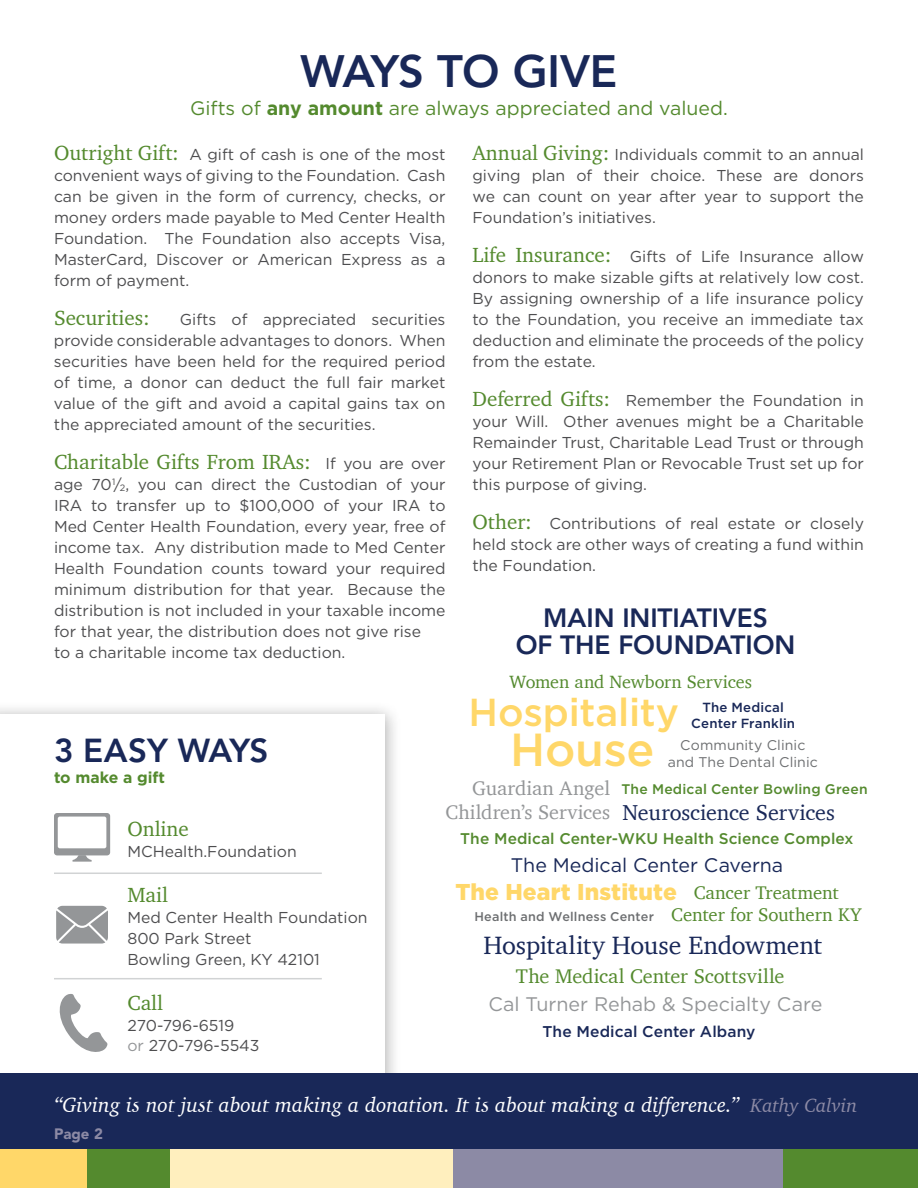
<style>
.page{position:relative;width:918px;height:1188px;background:#fff}
.page>*{position:absolute;margin:0;border:0;box-sizing:border-box;transform-origin:0 0}
.t1{font:500 46.35px "Gotham";letter-spacing:-.005em;color:#ffd769}
.t2{font:800 45px "Avenir";letter-spacing:-.02em;color:#192858}
.t3{font:500 39px "Gotham";letter-spacing:-.005em;color:#ffd769}
.t4{font:800 33px "Avenir";letter-spacing:-.01em;color:#192858}
.t5{font:800 26.25px/27px "Avenir";letter-spacing:-.005em;color:#192858;text-align:center}
.t6{font:25.65px "Charter";letter-spacing:-.01em;color:#192858}
.t7{font:900 22.95px "Gotham";letter-spacing:.01em;color:#ffd769}
.t8{font:22.05px "Charter";letter-spacing:-.005em;color:#192858}
.t9{font:italic 21px "Charter";color:#fff}
.t10{font:21px "Charter ITC Std";color:#548a2e}
.t11{font:20.25px "Charter";color:#548a2e}
.t12{font:20.1px/24.6px "Charter";color:#949698;text-align:right}
.t13{font:19.65px "Gotham";color:#949698}
.t14{font:19.65px "Gotham";letter-spacing:-.005em;color:#192858}
.t15{font:19.5px "Gotham";color:#548a2e}
.t16{font:18.75px/23px "Charter";letter-spacing:-.005em;color:#548a2e;text-align:center}
.t17{font:18.15px "Charter";letter-spacing:-.005em;color:#548a2e}
.t18{font:15.75px/21px "Gotham";color:#4d4d4f;text-align:justify}
.t19{font:700 15.75px "Gotham";color:#548a2e}
.t20{font:500 15.6px "Gotham";letter-spacing:.005em;color:#192858}
.t21{font:500 15.45px "Gotham";letter-spacing:.005em;color:#548a2e}
.t22{font:900 15px "Avenir";color:#8c8aa5}
.t23{font:14.1px/17.1px "Gotham";letter-spacing:.01em;color:#6d6f71;text-align:center}
.t24{font:500 13.95px "Gotham";letter-spacing:.01em;color:#548a2e}
.t25{font:500 13.2px/16.2px "Gotham";letter-spacing:.015em;color:#192858;text-align:center}
.t26{font:500 12.6px "Gotham";letter-spacing:.015em;color:#6d6f71}
.s1{font-weight:700}
.s2{font-family:"Charter ITC Std";font-size:21px;color:#548a2e}
.s3{font-family:"Gotham";font-size:15.75px;color:#4d4d4f}
.s4{font-size:9.15px}
.s5{color:#949698}
.s6{font-size:19.5px;color:#8c8aa5}
</style>
<div class="page">
<div style="left:0;top:701px;width:402px;height:487px;background:#000;opacity:.3"></div>
<div style="left:0;top:714px;width:384px;height:458px;background:#fff"></div>
<div style="left:0;top:1074px;width:918px;height:114px;background:#192858"></div>
<div style="left:76px;top:1150px;width:842px;height:38px;background:#548a2e"></div>
<div style="left:0;top:1150px;width:86px;height:38px;background:#ffd769"></div>
<div style="left:170px;top:1150px;width:298px;height:38px;background:#ffefbe"></div>
<div style="left:453px;top:1150px;width:330px;height:38px;background:#8c8aa5"></div>
<svg style="left:56px;top:906px;width:52px;height:38px"></svg>
<svg style="left:59px;top:994px;width:49px;height:58px"></svg>
<svg style="left:54px;top:813px;width:56px;height:49px"></svg>
<hr style="left:54px;top:978px;width:268px;height:1px;background:#d1d3d4">
<hr style="left:54px;top:873px;width:268px;height:1px;background:#d1d3d4">
<h2 class="t2" style="left:301px;top:44px;width:318px">WAYS TO GIVE</h2>
<p class="t15" style="left:190px;top:96px;width:539px">Gifts of <span class="s1">any amount</span> are always appreciated and valued.</p>
<p class="t18" style="left:54px;top:144px;width:393px"><span class="s2">Outright Gift:</span> A gift of cash is one of the most convenient ways of giving to the Foundation. Cash can be given in the form of currency, checks, or money orders made payable to Med Center Health Foundation. The Foundation also accepts Visa, MasterCard, Discover or American Express as a form of payment.</p>
<h3 class="t10" style="left:54px;top:305px;width:97px">Securities:</h3>
<p class="t18" style="left:54px;top:309px;width:393px;text-indent:126px">Gifts of appreciated securities provide considerable advantages to donors. When securities have been held for the required period of time, a donor can deduct the full fair market value of the gift and avoid a capital gains tax on the appreciated amount of the securities.</p>
<h3 class="t10" style="left:54px;top:449px;width:393px">Charitable Gifts From IRAs: <span class="s3">If you are over</span></h3>
<p class="t18" style="left:54px;top:474px;width:393px;text-align:left">age 70<sup>1</sup>/<span class="s4">2</span>, you can direct the Custodian of your IRA to transfer up to $100,000 of your IRA to Med Center Health Foundation, every year, free of income tax. Any distribution made to Med Center Health Foundation counts toward your required minimum distribution for that year. Because the distribution is not included in your taxable income for that year, the distribution does not give rise<br>to a charitable income tax deduction.</p>
<p class="t18" style="left:472px;top:144px;width:393px"><span class="s2">Annual Giving:</span> Individuals commit to an annual giving plan of their choice. These are donors we can count on year after year to support the Foundation’s initiatives.</p>
<p class="t18" style="left:472px;top:246px;width:393px"><span class="s2">Life Insurance:</span> Gifts of Life Insurance allow donors to make sizable gifts at relatively low cost.<br>By assigning ownership of a life insurance policy to the Foundation, you receive an immediate tax deduction and eliminate the proceeds of the policy from the estate.</p>
<p class="t18" style="left:472px;top:390px;width:393px"><span class="s2">Deferred Gifts:</span> Remember the Foundation in your Will. Other avenues might be a Charitable Remainder Trust, Charitable Lead Trust or through your Retirement Plan or Revocable Trust set up for this purpose of giving.</p>
<p class="t18" style="left:472px;top:513px;width:393px"><span class="s2">Other:</span> Contributions of real estate or closely held stock are other ways of creating a fund within the Foundation.</p>
<h3 class="t5" style="left:516px;top:605px;width:281px">MAIN INITIATIVES<br>OF THE FOUNDATION</h3>
<p class="t17" style="left:510px;top:666px;width:244px">Women and Newborn Services</p>
<h3 class="t4" style="left:54px;top:731px;width:216px">3 EASY WAYS</h3>
<p class="t19" style="left:54px;top:767px;width:113px">to make a gift</p>
<h3 class="t10" style="left:127px;top:816px;width:63px">Online</h3>
<p class="t18" style="left:127px;top:841px;width:171px">MCHealth.Foundation</p>
<h3 class="t10" style="left:127px;top:882px;width:42px">Mail</h3>
<p class="t18" style="left:127px;top:907px;width:242px;text-align:left">Med Center Health Foundation<br>800 Park Street<br>Bowling Green, KY 42101</p>
<h3 class="t10" style="left:127px;top:990px;width:37px">Call</h3>
<p class="t18" style="left:127px;top:1015px;width:134px;line-height:19.5px">270-796-6519<br><span class="s5">or</span> 270-796-5543</p>
<h3 class="t3" style="left:469px;top:686px;width:212px">Hospitality</h3>
<h1 class="t1" style="left:510px;top:719px;width:146px">House</h1>
<p class="t25" style="left:691px;top:699px;width:105px">The Medical<br>Center Franklin</p>
<p class="t23" style="left:668px;top:736px;width:152px">Community Clinic and The Dental Clinic</p>
<p class="t12" style="left:446px;top:775px;width:166px">Guardian Angel<br>Children’s Services</p>
<p class="t24" style="left:622px;top:779px;width:248px">The Medical Center Bowling Green</p>
<p class="t21" style="left:460px;top:828px;width:395px">The Medical Center-WKU Health Science Complex</p>
<h3 class="t8" style="left:623px;top:793px;width:214px">Neuroscience Services</h3>
<p class="t14" style="left:511px;top:853px;width:274px">The Medical Center Caverna</p>
<h3 class="t7" style="left:455px;top:876px;width:223px">The Heart Institute</h3>
<p class="t26" style="left:474px;top:909px;width:181px">Health and Wellness Center</p>
<p class="t16" style="left:671px;top:880px;width:192px">Cancer Treatment<br>Center for Southern KY</p>
<h3 class="t6" style="left:484px;top:923px;width:340px">Hospitality House Endowment</h3>
<p class="t11" style="left:516px;top:958px;width:270px">The Medical Center Scottsville</p>
<p class="t13" style="left:488px;top:992px;width:336px">Cal Turner Rehab &amp; Specialty Care</p>
<p class="t20" style="left:542px;top:1021px;width:215px">The Medical Center Albany</p>
<h3 class="t9" style="left:54px;top:1087px;width:805px">“Giving is not just about making a donation. It is about making a difference.” <span class="s6">Kathy Calvin</span></h3>
<p class="t22" style="left:54px;top:1124px;width:50px">Page 2</p>
</div>
